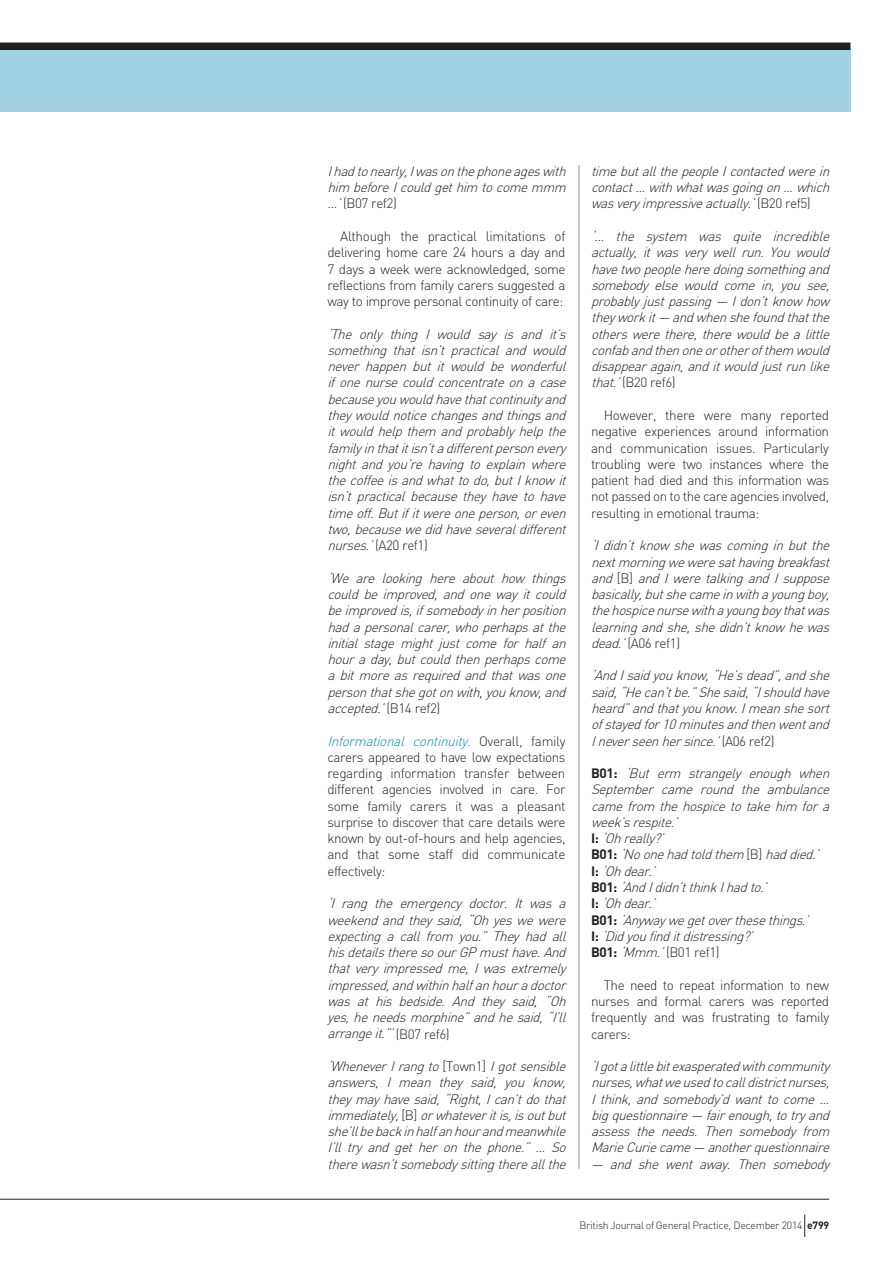
<style>
.page{position:relative;width:893px;height:1263px;background:#fff}
.page>*{position:absolute;margin:0;border:0;box-sizing:border-box;transform-origin:0 0}
.t1{font:italic 300 13.5px/16.2px "DIN";color:#231f20;text-align:justify}
.t2{font:300 13.5px/16.2px "DIN";letter-spacing:-.035em;color:#231f20;text-align:justify}
.t3{font:300 10.5px "DIN";letter-spacing:-.025em;color:#231f20}
.s1{font-style:normal}
.s2{font-style:italic;color:#008fb3}
.s3{font-weight:700;font-style:normal}
.s4{font-weight:700}
</style>
<div class="page">
<hr style="left:579px;top:165px;width:1px;height:1004px;background:#939598">
<hr style="left:0;top:1199px;width:829px;height:1px;background:#231f20">
<svg style="left:804px;top:1214px;width:1px;height:23px"></svg>
<div style="left:0;top:48px;width:850px;height:64px;background:#a2d2e3"></div>
<div style="left:0;top:43px;width:850px;height:7px;background:#231f20"></div>
<p class="t1" style="left:327px;top:163px;width:244px">Ihadtonearly,Iwasonthephoneageswith him beforeIcouldgethim tocomemmm …’<span class="s1">(B07 ref2)</span></p>
<p class="t2" style="left:327px;top:228px;width:240px;text-indent:13px">Although the practical limitations of delivering home care 24 hours a day and 7 days a week were acknowledged, some reflections from family carers suggested a way to improve personal continuity of care:</p>
<p class="t1" style="left:327px;top:326px;width:244px">‘The only thing I would say is and it’s something that isn’t practical and would never happen but it would be wonderful ifonenursecouldconcentrateonacase becauseyouwouldhavethatcontinuityand theywouldnoticechangesandthingsand itwouldhelpthem andprobablyhelpthe familyinthatitisn’tadifferentpersonevery night and you’re having to explain where thecoffeeisandwhattodo,butIknow it isn’t practical because they have to have timeoff.Butifitwereoneperson,oreven two,becausewedidhaveseveraldifferent nurses.’<span class="s1">(A2 0 re f 1 )</span></p>
<p class="t1" style="left:327px;top:570px;width:244px">‘We are looking here about how things could be improved, and one way it could beimprovedis,ifsomebodyinherposition hadapersonalcarer,whoperhapsatthe initial stage might just come for half an houraday,butcouldthenperhapscome abitmoreasrequiredandthatwasone personthatshegotonwith,youknow,and accepted.’<span class="s1">( B 1 4 re f 2 )</span></p>
<p class="t2" style="left:327px;top:732px;width:240px"><span class="s2">Informational continuity.</span> O v e ra l l , f a m i ly carers appeared to have low expectations regarding information transfer between different agencies involved in care. For some family carers it was a pleasant surprise to discover that care details were known by out-of-hours and help agencies, and that some staff did communicate effectively:</p>
<p class="t1" style="left:327px;top:895px;width:244px">‘I rang the emergency doctor. It was a weekendandtheysaid,“Ohyeswewere expecting a call from you.” They had all hisdetailstheresoourGPmusthave.And that very impressed me, I was extremely impressed,andwithinhalfanhouradoctor was at his bedside. And they said, “Oh yes,heneedsmorphine”andhesaid,“I’ll arrangeit.”’<span class="s1">( B 0 7 re f6 )</span></p>
<p class="t1" style="left:327px;top:1058px;width:244px">‘WheneverIrangto<span class="s1">[ T o w n 1 ]</span> Igotsensible answers, I mean they said, you know, theymayhavesaid,“Right,Ican’tdothat immediately,<span class="s1">[ B ]</span> orwhateveritis,isoutbut she’llbebackinhalfanhourandmeanwhile I’ll try and get her on the phone.” … So therewasn’tsomebodysittingthereallthe</p>
<p class="t1" style="left:591px;top:163px;width:244px">timebutallthepeopleIcontactedwerein contact… withwhatwasgoingon… which wasveryimpressiveactually.’<span class="s1">( B 2 0 r e f 5 )</span></p>
<p class="t1" style="left:591px;top:228px;width:244px">‘… the system was quite incredible actually, it was very well run. You would havetwopeopleheredoingsomethingand somebody else would come in, you see, probablyjustpassing— Idon’tknow how theyworkit— andwhenshefoundthatthe otherswerethere,therewouldbealittle confabandthenoneorotherofthem would disappearagain,anditwouldjustrunlike that.’<span class="s1">(B20 ref6)</span></p>
<p class="t2" style="left:591px;top:407px;width:240px;text-indent:13px">However, there were many reported negative experiences around information and communication issues. Particularly troubling were two instances where the patient had died and this information was not passed on to the care agencies involved, resulting in emotional trauma:</p>
<p class="t1" style="left:591px;top:537px;width:244px">‘Ididn’tknow shewascominginbutthe nextmorningweweresathavingbreakfast and<span class="s1">[ B ]</span> andIweretalkingandIsuppose basically,butshecameinwithayoungboy, thehospicenursewithayoungboythatwas learningandshe,shedidn’tknow hewas dead.’<span class="s1">(A06 ref1)</span></p>
<p class="t1" style="left:591px;top:667px;width:244px">‘AndIsaidyouknow,“He’sdead”,andshe said,“Hecan’tbe.”Shesaid,“Ishouldhave heard”andthatyouknow.Imeanshesort ofstayedfor10minutesandthenwentand Ineverseenhersince.’<span class="s1">( A 0 6 r e f 2 )</span></p>
<p class="t1" style="left:591px;top:765px;width:244px;text-align:left"><span class="s3">B 0 1 :</span> ‘But erm strangely enough when<br>September came round the ambulance camefrom thehospicetotakehim fora week’srespite.’<br><span class="s3">I :</span> ‘Ohreally?’<br><span class="s3">B 0 1 :</span> ‘Noonehadtoldthem <span class="s1">[ B ]</span> haddied.’<br><span class="s3">I :</span> ‘Ohdear.’<br><span class="s3">B 0 1 :</span> ‘AndIdidn’tthinkIhadto.’<br><span class="s3">I :</span> ‘Ohdear.’<br><span class="s3">B 0 1 :</span> ‘Anywaywegetoverthesethings.’<br><span class="s3">I :</span> ‘Didyoufinditdistressing?’<br><span class="s3">B01:</span> ‘Mmm.’<span class="s1">(B01 ref1)</span></p>
<p class="t2" style="left:591px;top:976px;width:240px;text-indent:13px">The need to repeat information to new nurses and formal carers was reported frequently and was frustrating to family carers:</p>
<p class="t1" style="left:591px;top:1058px;width:244px">‘Igotalittlebitexasperatedwithcommunity nurses,whatweusedtocalldistrictnurses, I think, and somebody’d want to come … bigquestionnaire— fairenough,totryand assess the needs. Then somebody from MarieCuriecame— anotherquestionnaire</p>
<p class="t1" style="left:591px;top:1155px;width:244px">— and she went away. Then somebody</p>
<p class="t3" style="left:579px;top:1219px;width:251px">British Journal of General Practice, December 2014 <span class="s4">e799</span></p>
</div>
